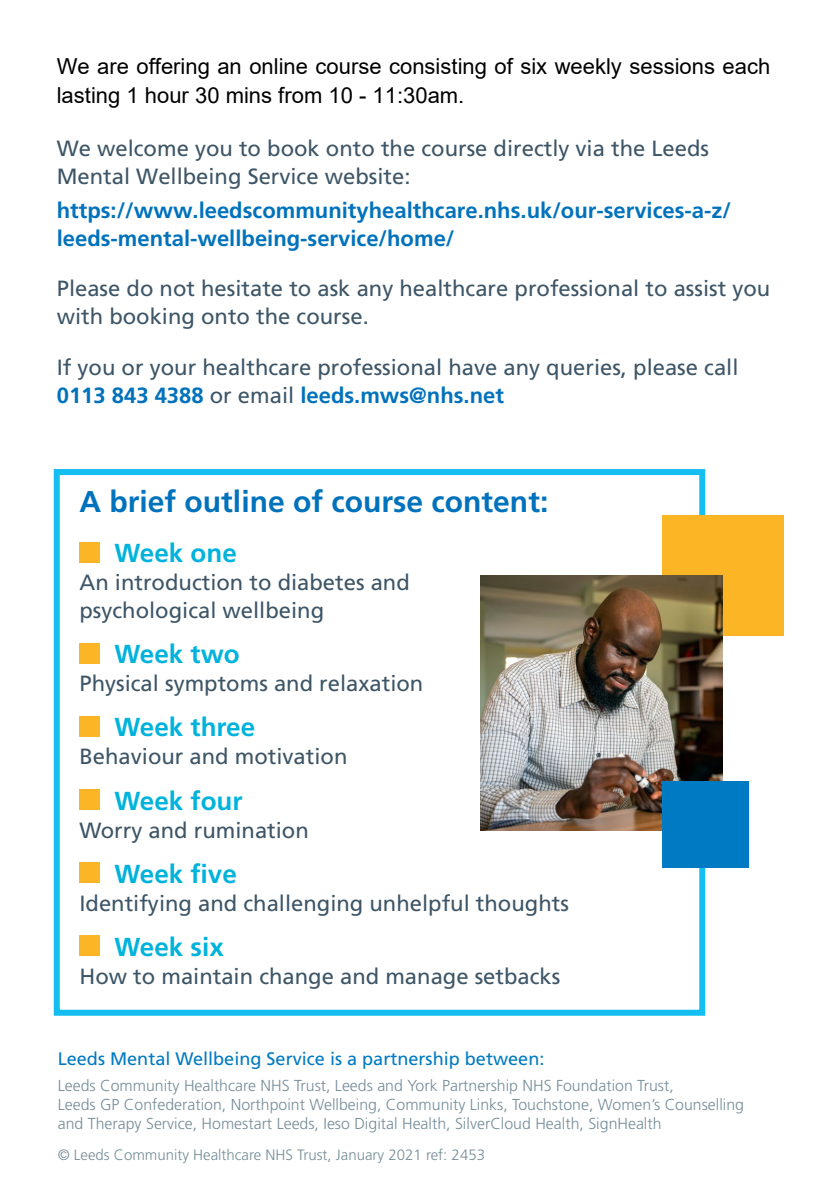
<style>
.page{position:relative;width:840px;height:1191px;background:#fff}
.page>*{position:absolute;margin:0;border:0;box-sizing:border-box;transform-origin:0 0}
.t1{font:700 30px "Frutiger";color:#0072bc}
.t2{font:700 26px "Frutiger";color:#00b3dc}
.t3{font:22px/28px "Frutiger";color:#3d5567}
.t4{font:700 22px/28px "Frutiger";color:#0072bc}
.t5{font:22px/29.4px "Arial";color:#000}
.t6{font:18px "Frutiger";color:#007ac2}
.t7{font:300 15.8px/19px "Frutiger";color:#768d99}
.t8{font:300 15px "Frutiger";color:#768d99}
.s1{font-weight:700;color:#0072bc}
</style>
<div class="page">
<div style="left:79px;top:542px;width:21px;height:20px;background:#fcb525"></div>
<div style="left:79px;top:643px;width:21px;height:20px;background:#fcb525"></div>
<div style="left:79px;top:716px;width:21px;height:20px;background:#fcb525"></div>
<div style="left:79px;top:789px;width:21px;height:20px;background:#fcb525"></div>
<div style="left:79px;top:862px;width:21px;height:20px;background:#fcb525"></div>
<div style="left:79px;top:935px;width:21px;height:20px;background:#fcb525"></div>
<div style="left:54px;top:469px;width:650px;height:546px;border:6px solid #15bef0"></div>
<div style="left:661px;top:515px;width:121px;height:121px;background:#fcb525"></div>
<img style="left:480px;top:575px;width:242px;height:255px">
<div style="left:661px;top:781px;width:87px;height:86px;background:#007ac2"></div>
<p class="t5" style="left:57px;top:51px;width:714px">We are offering an online course consisting of six weekly sessions each lasting 1 hour 30 mins from 10 - 11:30am.</p>
<p class="t3" style="left:57px;top:134px;width:653px">We welcome you to book onto the course directly via the Leeds<br>Mental Wellbeing Service website:</p>
<p class="t4" style="left:57px;top:196px;width:675px">https://www.leedscommunityhealthcare.nhs.uk/our-services-a-z/ leeds-mental-wellbeing-service/home/</p>
<p class="t3" style="left:57px;top:274px;width:714px">Please do not hesitate to ask any healthcare professional to assist you with booking onto the course.</p>
<p class="t3" style="left:57px;top:353px;width:682px">If you or your healthcare professional have any queries, please call<br><span class="s1">0113 843 4388</span> or email <span class="s1">leeds.mws@nhs.net</span></p>
<p class="t1" style="left:79px;top:483px;width:470px">A brief outline of course content:</p>
<p class="t2" style="left:114px;top:538px;width:124px">Week one</p>
<p class="t3" style="left:79px;top:568px;width:332px">An introduction to diabetes and psychological wellbeing</p>
<p class="t2" style="left:114px;top:639px;width:127px">Week two</p>
<p class="t3" style="left:79px;top:669px;width:345px">Physical symptoms and relaxation</p>
<p class="t2" style="left:114px;top:712px;width:142px">Week three</p>
<p class="t3" style="left:79px;top:742px;width:269px">Behaviour and motivation</p>
<p class="t2" style="left:114px;top:785px;width:130px">Week four</p>
<p class="t3" style="left:79px;top:815px;width:231px">Worry and rumination</p>
<p class="t2" style="left:114px;top:858px;width:124px">Week five</p>
<p class="t3" style="left:79px;top:888px;width:490px">Identifying and challenging unhelpful thoughts</p>
<p class="t2" style="left:114px;top:931px;width:111px">Week six</p>
<p class="t3" style="left:79px;top:961px;width:482px">How to maintain change and manage setbacks</p>
<p class="t6" style="left:58px;top:1048px;width:488px">Leeds Mental Wellbeing Service is a partnership between:</p>
<p class="t7" style="left:58px;top:1076px;width:687px">Leeds Community Healthcare NHS Trust, Leeds and York Partnership NHS Foundation Trust,<br>Leeds GP Confederation, Northpoint Wellbeing, Community Links, Touchstone, Women’s Counselling and Therapy Service, Homestart Leeds, Ieso Digital Health, SilverCloud Health, SignHealth</p>
<p class="t8" style="left:58px;top:1146px;width:428px">© Leeds Community Healthcare NHS Trust, January 2021 ref: 2453</p>
</div>
